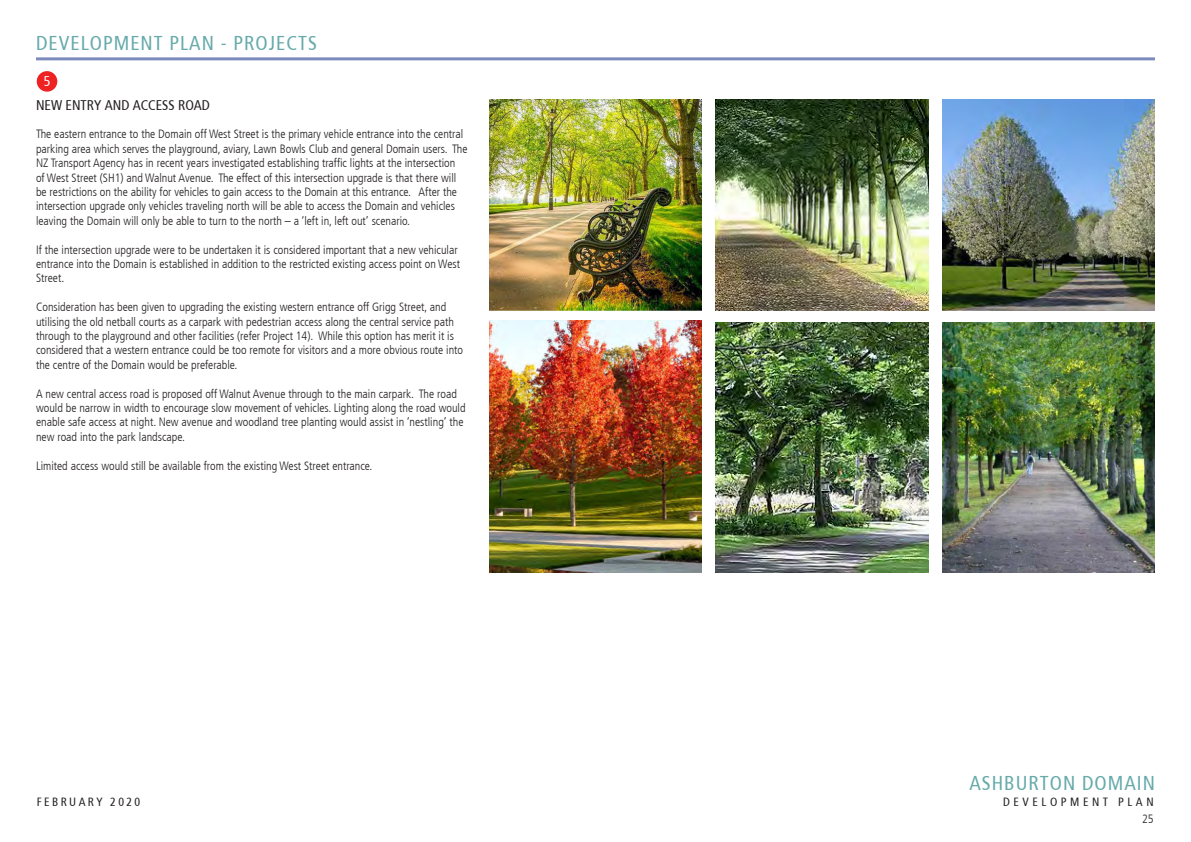
<style>
.page{position:relative;width:1191px;height:842px;background:#fff}
.page>*{position:absolute;margin:0;border:0;box-sizing:border-box;transform-origin:0 0}
.t1{font:condensed 20px "Frutiger";letter-spacing:.05em;color:#67aaaa}
.t2{font:condensed 14px "Frutiger";color:#231f20}
.t3{font:condensed 14px "Frutiger";color:#fff}
.t4{font:300 condensed 12px/14.4px "Frutiger";color:#231f20}
.t5{font:condensed 11.9px "Frutiger";letter-spacing:.3em;color:#231f20}
.t6{font:condensed 11.9px "Frutiger";letter-spacing:.2em;color:#231f20}
</style>
<div class="page">
<hr style="left:36px;top:57px;width:1119px;height:3px;background:#253f8e">
<div style="left:37px;top:71px;width:20px;height:21px;background:#ee2123;border-radius:50%"></div>
<img style="left:942px;top:99px;width:213px;height:211px">
<img style="left:716px;top:99px;width:212px;height:211px">
<img style="left:489px;top:99px;width:212px;height:211px">
<img style="left:489px;top:320px;width:212px;height:253px">
<img style="left:716px;top:323px;width:212px;height:250px">
<img style="left:942px;top:323px;width:213px;height:250px">
<h1 class="t1" style="left:36px;top:34px;width:282px">DEVELOPMENT PLAN - PROJECTS</h1>
<p class="t3" style="left:44px;top:75px;width:8px">5</p>
<p class="t2" style="left:36px;top:99px;width:175px">NEW ENTRY AND ACCESS ROAD</p>
<p class="t4" style="left:36px;top:128px;width:433px">The eastern entrance to the Domain off West Street is the primary vehicle entrance into the central parking area which serves the playground, aviary, Lawn Bowls Club and general Domain users. The NZ Transport Agency has in recent years investigated establishing traffic lights at the intersection<br>of West Street (SH1) and Walnut Avenue. The effect of this intersection upgrade is that there will be restrictions on the ability for vehicles to gain access to the Domain at this entrance. After the intersection upgrade only vehicles traveling north will be able to access the Domain and vehicles leaving the Domain will only be able to turn to the north – a ‘left in, left out’ scenario.</p>
<p class="t4" style="left:36px;top:243px;width:425px">If the intersection upgrade were to be undertaken it is considered important that a new vehicular entrance into the Domain is established in addition to the restricted existing access point on West<br>Street.</p>
<p class="t4" style="left:36px;top:301px;width:429px">Consideration has been given to upgrading the existing western entrance off Grigg Street, and utilising the old netball courts as a carpark with pedestrian access along the central service path through to the playground and other facilities (refer Project 14). While this option has merit it is considered that a western entrance could be too remote for visitors and a more obvious route into the centre of the Domain would be preferable.</p>
<p class="t4" style="left:36px;top:387px;width:431px">A new central access road is proposed off Walnut Avenue through to the main carpark. The road would be narrow in width to encourage slow movement of vehicles. Lighting along the road would enable safe access at night. New avenue and woodland tree planting would assist in ‘nestling’ the new road into the park landscape.</p>
<p class="t4" style="left:36px;top:459px;width:338px">Limited access would still be available from the existing West Street entrance.</p>
<h1 class="t1" style="left:969px;top:774px;width:187px">ASHBURTON DOMAIN</h1>
<p class="t6" style="left:37px;top:796px;width:105px">FEBRUARY 2020</p>
<p class="t5" style="left:1003px;top:796px;width:152px">DEVELOPMENT PLAN</p>
<p class="t4" style="left:1142px;top:812px;width:13px">25</p>
</div>
